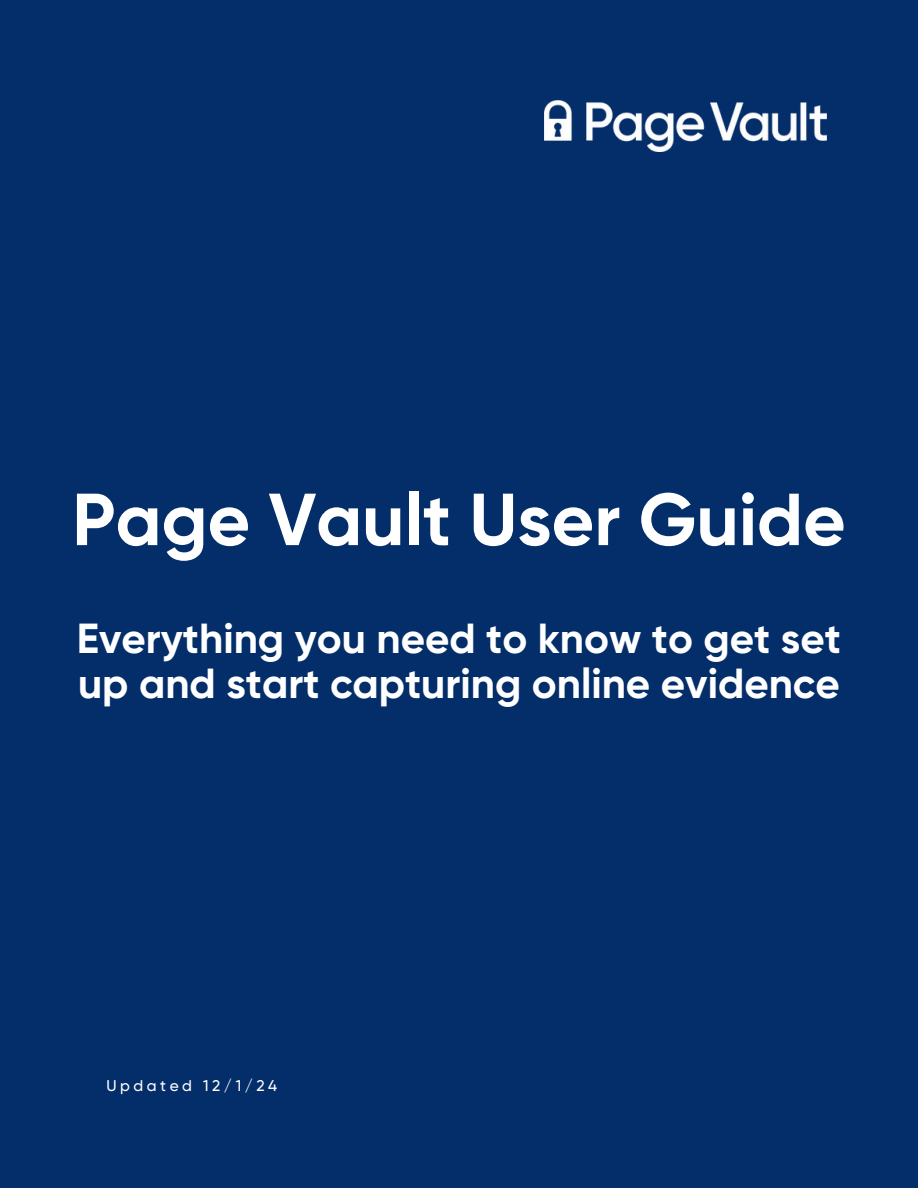
<style>
.page{position:relative;width:918px;height:1188px;background:#042e69}
.page>*{position:absolute;margin:0;border:0;box-sizing:border-box;transform-origin:0 0}
.t1{font:700 73.5px "Gilroy";color:#fff}
.t2{font:700 42px/45px "Gilroy";color:#fff}
.t3{font:500 15.45px "Gilroy";letter-spacing:.23em;color:#fff}
</style>
<div class="page">
<img style="left:545px;top:100px;width:282px;height:52px">
<p class="t1" style="left:72px;top:476px;width:775px">Page Vault User Guide</p>
<h1 class="t2" style="left:77px;top:616px;width:766px">Everything you need to know to get set up and start capturing online evidence</h1>
<h2 class="t3" style="left:106px;top:1077px;width:172px">Updated 12/1/24</h2>
</div>
